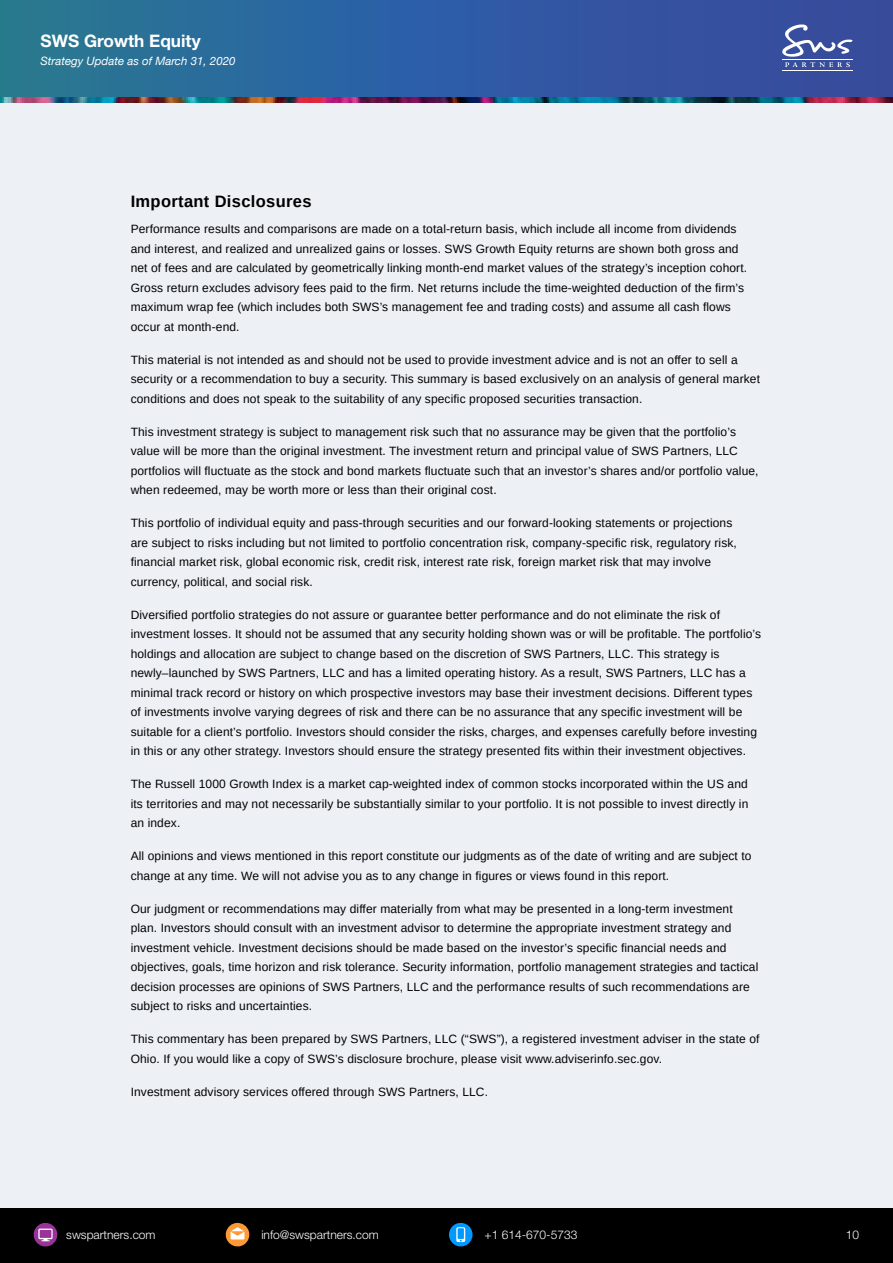
<style>
.page{position:relative;width:893px;height:1263px;background:#edf0f5}
.page>*{position:absolute;margin:0;border:0;box-sizing:border-box;transform-origin:0 0}
.t1{font:700 17.25px "Helvetica Neue LT Std";color:#fff}
.t2{font:700 16.5px "Arimo";letter-spacing:.02em;color:#000}
.t3{font:12px/19.5px "Arimo";letter-spacing:.01em;color:#000}
.t4{font:300 12px "Helvetica Neue LT Std";color:#fff}
.t5{font:italic 11.55px "Helvetica Neue";color:#fff}
</style>
<div class="page">
<div style="left:0;top:0;width:893px;height:97px;background:linear-gradient(to right,#267899,#3846a3)"></div>
<hr style="left:782px;top:70px;width:70px;height:1px;background:#fff">
<svg style="left:782px;top:25px;width:70px;height:42px;background:#6172b1"></svg>
<img style="left:0;top:97px;width:893px;height:5px">
<div style="left:0;top:1208px;width:893px;height:55px;background:#000"></div>
<svg style="left:34px;top:1223px;width:24px;height:23px"></svg>
<svg style="left:449px;top:1222px;width:24px;height:24px"></svg>
<svg style="left:226px;top:1223px;width:24px;height:23px"></svg>
<h1 class="t1" style="left:40px;top:30px;width:162px">SWS Growth Equity</h1>
<p class="t5" style="left:40px;top:53px;width:197px">Strategy Update as of March 31, 2020</p>
<h2 class="t2" style="left:131px;top:190px;width:182px">Important Disclosures</h2>
<p class="t3" style="left:131px;top:219px;width:618px">Performance results and comparisons are made on a total-return basis, which include all income from dividends and interest, and realized and unrealized gains or losses. SWS Growth Equity returns are shown both gross and net of fees and are calculated by geometrically linking month-end market values of the strategy’s inception cohort.<br>Gross return excludes advisory fees paid to the firm. Net returns include the time-weighted deduction of the firm’s maximum wrap fee (which includes both SWS’s management fee and trading costs) and assume all cash flows occur at month-end.</p>
<p class="t3" style="left:131px;top:350px;width:631px">This material is not intended as and should not be used to provide investment advice and is not an offer to sell a security or a recommendation to buy a security. This summary is based exclusively on an analysis of general market conditions and does not speak to the suitability of any specific proposed securities transaction.</p>
<p class="t3" style="left:131px;top:422px;width:629px">This investment strategy is subject to management risk such that no assurance may be given that the portfolio’s value will be more than the original investment. The investment return and principal value of SWS Partners, LLC portfolios will fluctuate as the stock and bond markets fluctuate such that an investor’s shares and/or portfolio value, when redeemed, may be worth more or less than their original cost.</p>
<p class="t3" style="left:131px;top:513px;width:608px">This portfolio of individual equity and pass-through securities and our forward-looking statements or projections are subject to risks including but not limited to portfolio concentration risk, company-specific risk, regulatory risk, financial market risk, global economic risk, credit risk, interest rate risk, foreign market risk that may involve currency, political, and social risk.</p>
<p class="t3" style="left:131px;top:605px;width:632px">Diversified portfolio strategies do not assure or guarantee better performance and do not eliminate the risk of investment losses. It should not be assumed that any security holding shown was or will be profitable. The portfolio’s holdings and allocation are subject to change based on the discretion of SWS Partners, LLC. This strategy is newly–launched by SWS Partners, LLC and has a limited operating history. As a result, SWS Partners, LLC has a minimal track record or history on which prospective investors may base their investment decisions. Different types of investments involve varying degrees of risk and there can be no assurance that any specific investment will be suitable for a client’s portfolio. Investors should consider the risks, charges, and expenses carefully before investing in this or any other strategy. Investors should ensure the strategy presented fits within their investment objectives.</p>
<p class="t3" style="left:131px;top:774px;width:619px;text-align:justify">The Russell 1000 Growth Index is a market cap-weighted index of common stocks incorporated within the US and its territories and may not necessarily be substantially similar to your portfolio. It is not possible to invest directly in an index.</p>
<p class="t3" style="left:131px;top:846px;width:622px">All opinions and views mentioned in this report constitute our judgments as of the date of writing and are subject to change at any time. We will not advise you as to any change in figures or views found in this report.</p>
<p class="t3" style="left:131px;top:899px;width:629px">Our judgment or recommendations may differ materially from what may be presented in a long-term investment plan. Investors should consult with an investment advisor to determine the appropriate investment strategy and investment vehicle. Investment decisions should be made based on the investor’s specific financial needs and objectives, goals, time horizon and risk tolerance. Security information, portfolio management strategies and tactical decision processes are opinions of SWS Partners, LLC and the performance results of such recommendations are subject to risks and uncertainties.</p>
<p class="t3" style="left:131px;top:1029px;width:630px">This commentary has been prepared by SWS Partners, LLC (“SWS”), a registered investment adviser in the state of<br>Ohio. If you would like a copy of SWS’s disclosure brochure, please visit www.adviserinfo.sec.gov.</p>
<p class="t3" style="left:131px;top:1082px;width:359px">Investment advisory services offered through SWS Partners, LLC.</p>
<p class="t4" style="left:66px;top:1227px;width:91px">swspartners.com</p>
<p class="t4" style="left:261px;top:1227px;width:119px">info@swspartners.com</p>
<p class="t4" style="left:485px;top:1227px;width:94px">+1 614-670-5733</p>
<p class="t4" style="left:846px;top:1227px;width:15px">10</p>
</div>
